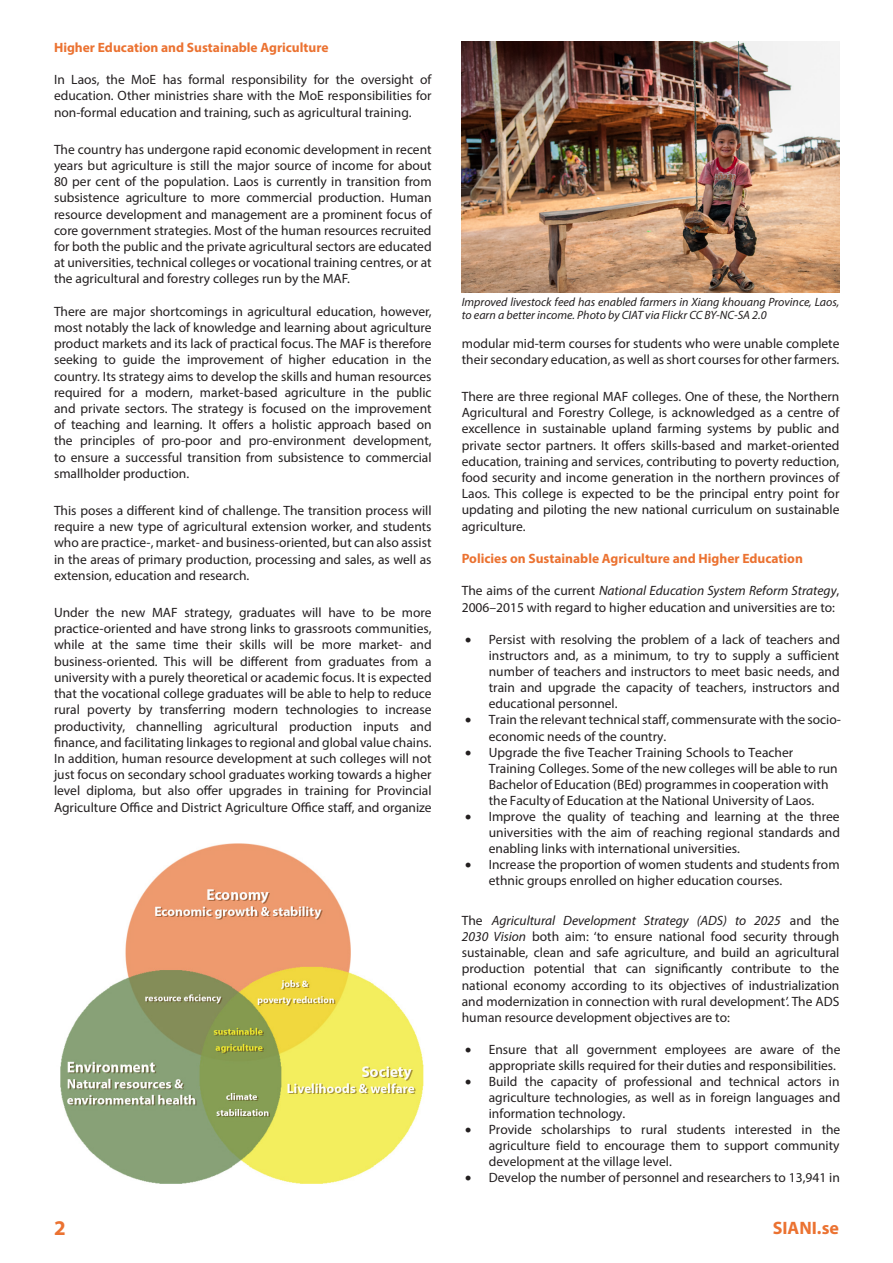
<style>
.page{position:relative;width:893px;height:1263px;background:#fff}
.page>*{position:absolute;margin:0;border:0;box-sizing:border-box;transform-origin:0 0}
.t1{font:700 21px "Myriad Pro";color:#eb7231}
.t2{font:700 18px "Myriad Pro";color:#eb7231}
.t3{font:13.5px/16.2px "Myriad Pro";color:#231f20;text-align:justify}
.t4{font:700 13.5px "Myriad Pro";color:#eb7231}
.t5{font:italic 12px/13.5px "Myriad Pro";color:#231f20}
.s1{font-style:italic}
</style>
<div class="page">
<img style="left:60px;top:843px;width:364px;height:341px">
<img style="left:461px;top:42px;width:378px;height:251px">
<p class="t4" style="left:54px;top:38px;width:276px">Higher Education and Sustainable Agriculture</p>
<p class="t3" style="left:54px;top:71px;width:379px">In Laos, the MoE has formal responsibility for the oversight of education. Other ministries share with the MoE responsibilities for non-formal education and training, such as agricultural training.</p>
<p class="t3" style="left:54px;top:141px;width:379px">The country has undergone rapid economic development in recent years but agriculture is still the major source of income for about 80 per cent of the population. Laos is currently in transition from subsistence agriculture to more commercial production. Human resource development and management are a prominent focus of core government strategies. Most of the human resources recruited for both the public and the private agricultural sectors are educated at universities, technical colleges or vocational training centres, or at the agricultural and forestry colleges run by the MAF.</p>
<p class="t3" style="left:54px;top:303px;width:379px">There are major shortcomings in agricultural education, however, most notably the lack of knowledge and learning about agriculture product markets and its lack of practical focus. The MAF is therefore seeking to guide the improvement of higher education in the country. Its strategy aims to develop the skills and human resources required for a modern, market-based agriculture in the public and private sectors. The strategy is focused on the improvement of teaching and learning. It offers a holistic approach based on the principles of pro-poor and pro-environment development, to ensure a successful transition from subsistence to commercial smallholder production.</p>
<p class="t3" style="left:54px;top:502px;width:379px">This poses a different kind of challenge. The transition process will require a new type of agricultural extension worker, and students who are practice-, market- and business-oriented, but can also assist in the areas of primary production, processing and sales, as well as extension, education and research.</p>
<p class="t3" style="left:54px;top:604px;width:379px">Under the new MAF strategy, graduates will have to be more practice-oriented and have strong links to grassroots communities, while at the same time their skills will be more market- and business-oriented. This will be different from graduates from a university with a purely theoretical or academic focus. It is expected that the vocational college graduates will be able to help to reduce rural poverty by transferring modern technologies to increase productivity, channelling agricultural production inputs and finance, and facilitating linkages to regional and global value chains.<br>In addition, human resource development at such colleges will not just focus on secondary school graduates working towards a higher level diploma, but also offer upgrades in training for Provincial Agriculture Office and District Agriculture Office staff, and organize</p>
<p class="t5" style="left:462px;top:295px;width:379px">Improved livestock feed has enabled farmers in Xiang khouang Province, Laos, to earn a better income. Photo by CIAT via Flickr CC BY-NC-SA 2.0</p>
<p class="t3" style="left:462px;top:335px;width:379px">modular mid-term courses for students who were unable complete their secondary education, as well as short courses for other farmers.</p>
<p class="t3" style="left:462px;top:388px;width:379px">There are three regional MAF colleges. One of these, the Northern Agricultural and Forestry College, is acknowledged as a centre of excellence in sustainable upland farming systems by public and private sector partners. It offers skills-based and market-oriented education, training and services, contributing to poverty reduction, food security and income generation in the northern provinces of Laos. This college is expected to be the principal entry point for updating and piloting the new national curriculum on sustainable agriculture.</p>
<p class="t4" style="left:462px;top:550px;width:343px">Policies on Sustainable Agriculture and Higher Education</p>
<p class="t3" style="left:462px;top:582px;width:379px">The aims of the current <span class="s1">National Education System Reform Strategy</span>,<br>2006–2015 with regard to higher education and universities are to:</p>
<p class="t3" style="left:489px;top:631px;width:353px;text-indent:-23px">❖ Persist with resolving the problem of a lack of teachers and instructors and, as a minimum, to try to supply a sufficient number of teachers and instructors to meet basic needs, and train and upgrade the capacity of teachers, instructors and educational personnel.</p>
<p class="t3" style="left:489px;top:711px;width:354px;text-indent:-23px">❖ Train the relevant technical staff, commensurate with the socio&shy;economic needs of the country.</p>
<p class="t3" style="left:489px;top:744px;width:350px;text-align:left;text-indent:-23px">❖ Upgrade the five Teacher Training Schools to Teacher Training Colleges. Some of the new colleges will be able to run Bachelor of Education (BEd) programmes in cooperation with the Faculty of Education at the National University of Laos.</p>
<p class="t3" style="left:489px;top:808px;width:353px;text-indent:-23px">❖ Improve the quality of teaching and learning at the three universities with the aim of reaching regional standards and enabling links with international universities.</p>
<p class="t3" style="left:489px;top:856px;width:352px;text-indent:-23px">❖ Increase the proportion of women students and students from ethnic groups enrolled on higher education courses.</p>
<p class="t3" style="left:462px;top:912px;width:379px">The <span class="s1">Agricultural Development Strategy (ADS) to 2025</span> and the <span class="s1">2030 Vision</span> both aim: ‘to ensure national food security through sustainable, clean and safe agriculture, and build an agricultural production potential that can significantly contribute to the national economy according to its objectives of industrialization and modernization in connection with rural development’. The ADS human resource development objectives are to:</p>
<p class="t3" style="left:489px;top:1042px;width:353px;line-height:15.6px;text-indent:-23px">❖ Ensure that all government employees are aware of the appropriate skills required for their duties and responsibilities.</p>
<p class="t3" style="left:489px;top:1073px;width:353px;text-indent:-23px">❖ Build the capacity of professional and technical actors in agriculture technologies, as well as in foreign languages and information technology.</p>
<p class="t3" style="left:489px;top:1121px;width:353px;text-indent:-23px">❖ Provide scholarships to rural students interested in the agriculture field to encourage them to support community development at the village level.</p>
<p class="t3" style="left:465px;top:1169px;width:376px">❖ Develop the number of personnel and researchers to 13,941 in</p>
<h1 class="t1" style="left:54px;top:1214px;width:13px">2</h1>
<h2 class="t2" style="left:773px;top:1216px;width:68px">SIANI.se</h2>
</div>
